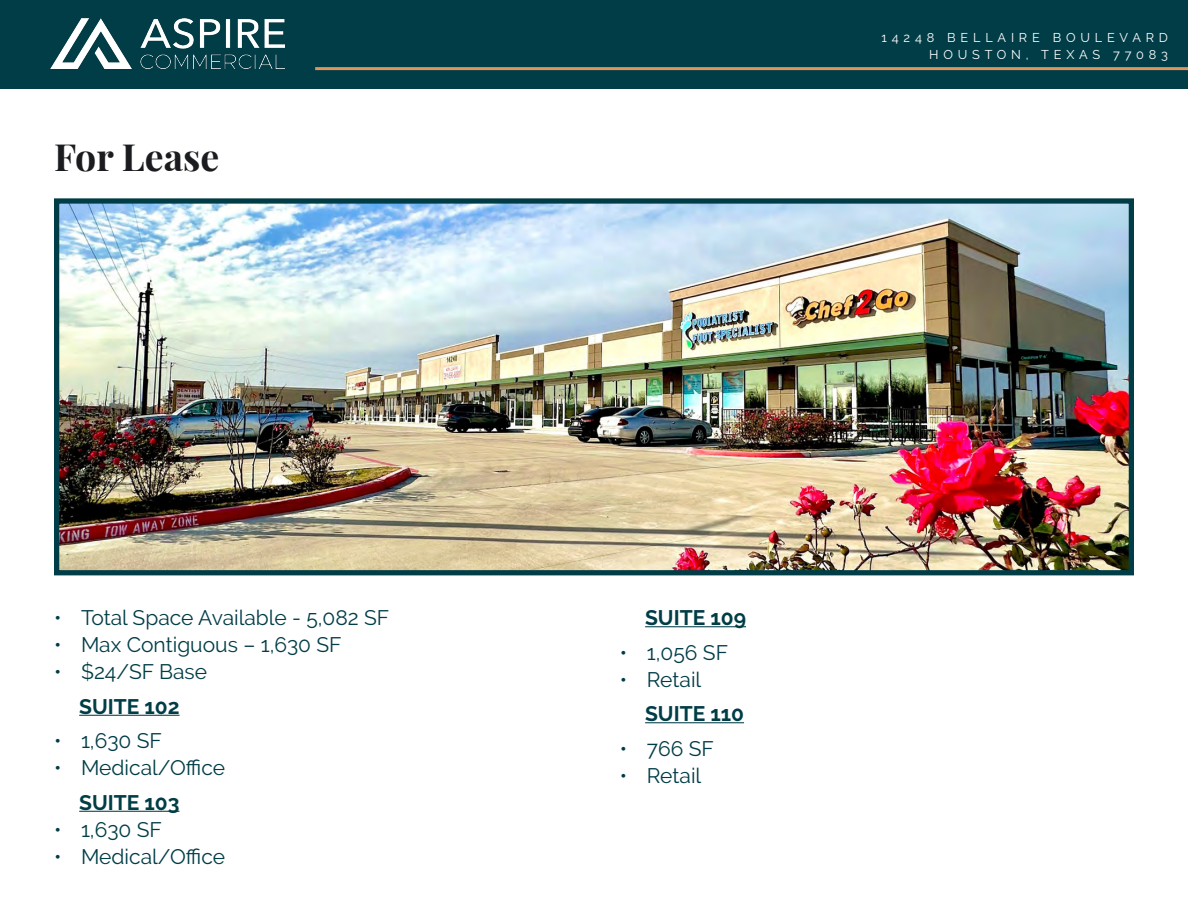
<style>
.page{position:relative;width:1188px;height:918px;background:#fff}
.page>*{position:absolute;margin:0;border:0;box-sizing:border-box;transform-origin:0 0}
.t1{font:700 37.5px "Playfair Display";color:#1b1c1f}
.t2{font:21px "Raleway";color:#003d47}
.t3{font:700 21px "Raleway";color:#003d47}
.t4{font:12.75px/16.5px "Raleway";letter-spacing:.375em;color:#fff;text-align:right}
</style>
<div class="page">
<hr style="left:79px;top:715px;width:101px;height:1px;background:#003d47">
<hr style="left:79px;top:811px;width:100px;height:1px;background:#003d47">
<hr style="left:645px;top:626px;width:101px;height:1px;background:#003d47">
<hr style="left:645px;top:722px;width:99px;height:1px;background:#003d47">
<img style="left:60px;top:204px;width:1068px;height:365px">
<div style="left:54px;top:198px;width:1080px;height:377px;border:5px solid #003d47"></div>
<div style="left:0;top:0;width:1188px;height:88px;background:#003d47"></div>
<hr style="left:315px;top:67px;width:873px;height:3px;background:#e1935a">
<img style="left:50px;top:19px;width:234px;height:50px">
<h1 class="t1" style="left:54px;top:134px;width:167px">For Lease</h1>
<p class="t2" style="left:54px;top:606px;width:337px">• Total Space Available - 5,082 SF</p>
<p class="t2" style="left:54px;top:633px;width:289px">• Max Contiguous – 1,630 SF</p>
<p class="t2" style="left:54px;top:660px;width:155px">• $24/SF Base</p>
<p class="t3" style="left:79px;top:694px;width:102px">SUITE 102</p>
<p class="t2" style="left:54px;top:729px;width:109px">• 1,630 SF</p>
<p class="t2" style="left:54px;top:756px;width:173px">• Medical/Office</p>
<p class="t3" style="left:79px;top:790px;width:102px">SUITE 103</p>
<p class="t2" style="left:54px;top:817px;width:109px">• 1,630 SF</p>
<p class="t2" style="left:54px;top:844px;width:173px">• Medical/Office</p>
<p class="t4" style="left:882px;top:29px;width:288px">14248 BELLAIRE BOULEVARD<br>HOUSTON, TEXAS 77083</p>
<p class="t3" style="left:645px;top:606px;width:102px">SUITE 109</p>
<p class="t2" style="left:620px;top:640px;width:110px">• 1,056 SF</p>
<p class="t2" style="left:620px;top:667px;width:83px">• Retail</p>
<p class="t3" style="left:645px;top:702px;width:100px">SUITE 110</p>
<p class="t2" style="left:620px;top:736px;width:96px">• 766 SF</p>
<p class="t2" style="left:620px;top:763px;width:83px">• Retail</p>
</div>
